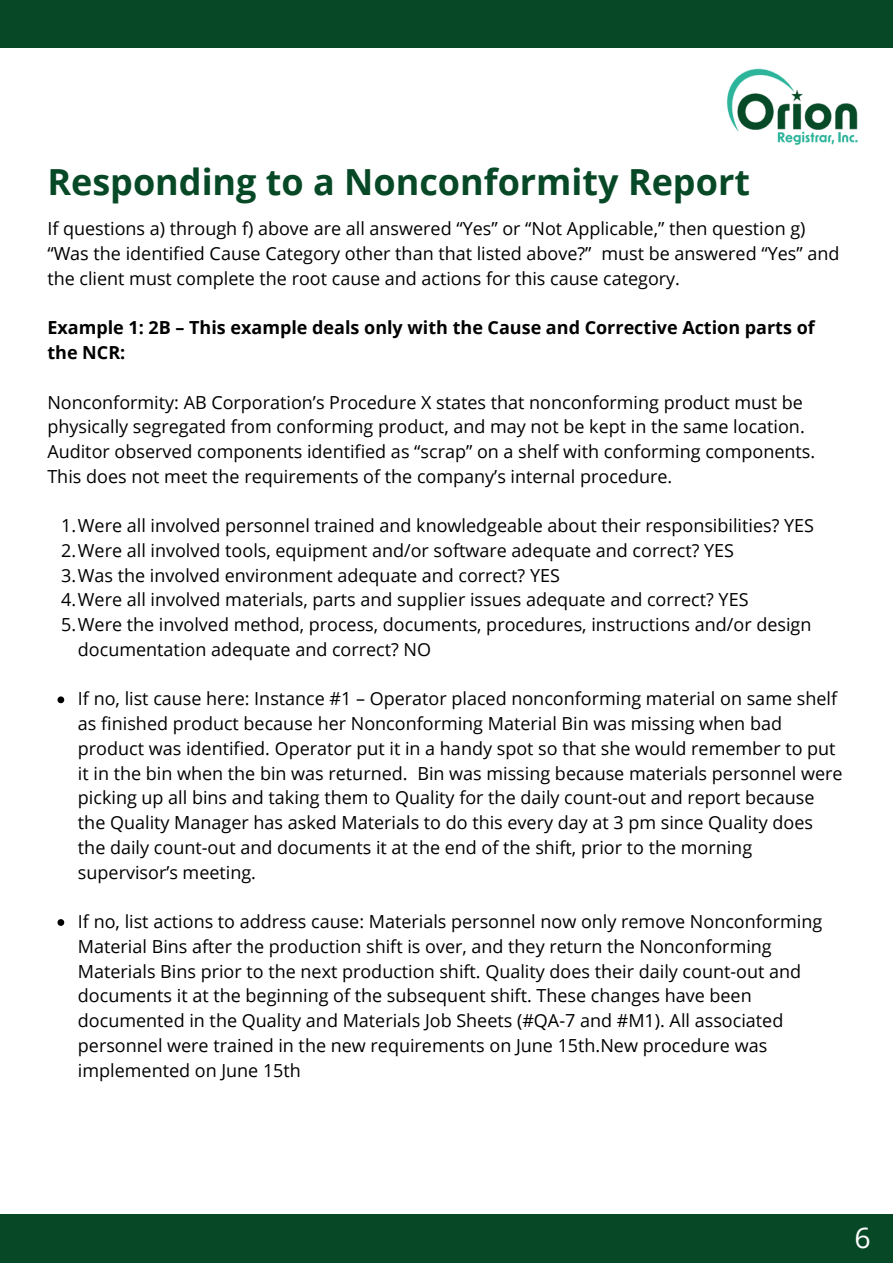
<style>
.page{position:relative;width:893px;height:1264px;background:#fff}
.page>*{position:absolute;margin:0;border:0;box-sizing:border-box;transform-origin:0 0}
.t1{font:700 36px "Open Sans";color:#074927}
.t2{font:28.5px "Open Sans";color:#fff}
.t3{font:18px/24.8px "Open Sans";color:#000}
.t4{font:700 18px/24.8px "Open Sans";color:#000}
</style>
<div class="page">
<div style="left:0;top:1214px;width:892px;height:48px;background:#074927"></div>
<div style="left:0;top:0;width:892px;height:48px;background:#074927"></div>
<svg style="left:57px;top:696px;width:7px;height:7px"></svg>
<svg style="left:57px;top:919px;width:7px;height:6px"></svg>
<img style="left:726px;top:68px;width:132px;height:78px">
<h1 class="t1" style="left:47px;top:156px;width:704px">Responding to a Nonconformity Report</h1>
<p class="t3" style="left:47px;top:216px;width:793px">If questions a) through f) above are all answered “Yes” or “Not Applicable,” then question g) “Was the identified Cause Category other than that listed above?” must be answered “Yes” and the client must complete the root cause and actions for this cause category.</p>
<p class="t4" style="left:47px;top:315px;width:768px">Example 1: 2B – This example deals only with the Cause and Corrective Action parts of the NCR:</p>
<p class="t3" style="left:47px;top:389px;width:769px">Nonconformity: AB Corporation’s Procedure X states that nonconforming product must be physically segregated from conforming product, and may not be kept in the same location.<br>Auditor observed components identified as “scrap” on a shelf with conforming components.<br>This does not meet the requirements of the company’s internal procedure.</p>
<p class="t3" style="left:61px;top:513px;width:754px">1.Were all involved personnel trained and knowledgeable about their responsibilities? YES</p>
<p class="t3" style="left:61px;top:537px;width:674px">2.Were all involved tools, equipment and/or software adequate and correct? YES</p>
<p class="t3" style="left:61px;top:562px;width:500px">3.Was the involved environment adequate and correct? YES</p>
<p class="t3" style="left:61px;top:587px;width:689px">4.Were all involved materials, parts and supplier issues adequate and correct? YES</p>
<p class="t3" style="left:61px;top:612px;width:751px">5.Were the involved method, process, documents, procedures, instructions and/or design</p>
<p class="t3" style="left:78px;top:636px;width:354px">documentation adequate and correct? NO</p>
<p class="t3" style="left:78px;top:686px;width:766px">If no, list cause here: Instance #1 – Operator placed nonconforming material on same shelf as finished product because her Nonconforming Material Bin was missing when bad product was identified. Operator put it in a handy spot so that she would remember to put it in the bin when the bin was returned. Bin was missing because materials personnel were picking up all bins and taking them to Quality for the daily count-out and report because the Quality Manager has asked Materials to do this every day at 3 pm since Quality does the daily count-out and documents it at the end of the shift, prior to the morning supervisor’s meeting.</p>
<p class="t3" style="left:78px;top:908px;width:745px">If no, list actions to address cause: Materials personnel now only remove Nonconforming Material Bins after the production shift is over, and they return the Nonconforming Materials Bins prior to the next production shift. Quality does their daily count-out and documents it at the beginning of the subsequent shift. These changes have been documented in the Quality and Materials Job Sheets (#QA-7 and #M1). All associated personnel were trained in the new requirements on June 15th.New procedure was implemented on June 15th</p>
<h2 class="t2" style="left:854px;top:1217px;width:18px">6</h2>
</div>
